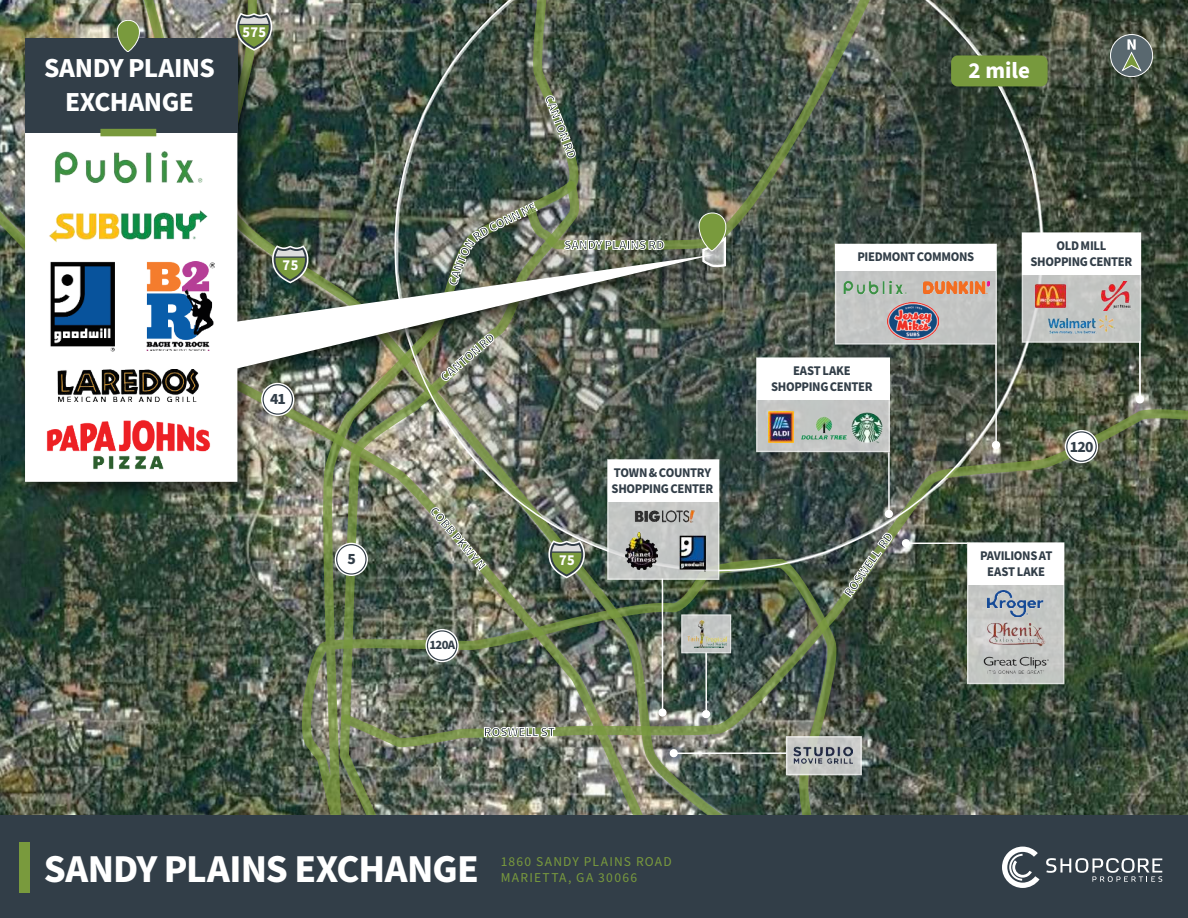
<style>
.page{position:relative;width:1188px;height:918px;background:#fff}
.page>*{position:absolute;margin:0;border:0;box-sizing:border-box;transform-origin:0 0}
.t1{font:700 39.6px "Source Sans Pro";letter-spacing:-.02em;color:#fff}
.t2{font:700 27.6px/33.2px "Source Sans Pro";letter-spacing:-.02em;color:#fff;text-align:center}
.t3{font:700 22.95px "Source Sans Pro";color:#fff}
.t4{font:700 15.75px "Source Sans Pro";color:#323e48}
.t5{font:700 15.15px "Source Sans Pro";letter-spacing:.03em;color:#fff;scale:.95 1}
.t6{font:700 13.5px "Source Sans Pro";letter-spacing:-.025em;color:#333e48}
.t7{font:13.5px/16.2px "Source Sans Pro";letter-spacing:.095em;color:#799a3d}
.t8{font:700 13.35px/15.9px "Source Sans Pro";letter-spacing:-.025em;color:#323e48;text-align:center;scale:.95 1}
.t9{font:700 12.75px "Source Sans Pro";color:#323e48}
</style>
<div class="page">
<img style="left:1px;top:0;width:1187px;height:815px">
<svg style="left:836px;top:409px;width:352px;height:338px;background:#3e4e3c"></svg>
<img style="left:302px;top:0;width:534px;height:815px">
<img style="left:0;top:192px;width:650px;height:623px">
<img style="left:340px;top:503px;width:239px;height:312px">
<svg style="left:1088px;top:430px;width:10px;height:33px"></svg>
<svg style="left:335px;top:543px;width:14px;height:33px"></svg>
<svg style="left:425px;top:629px;width:34px;height:33px"></svg>
<svg style="left:215px;top:0;width:57px;height:50px;background:#868e73"></svg>
<img style="left:349px;top:0;width:739px;height:616px">
<div style="left:951px;top:55px;width:97px;height:31px;background:#77993d;border-radius:7px"></div>
<div style="left:0;top:815px;width:1188px;height:103px;background:#323e48"></div>
<svg style="left:1002px;top:847px;width:38px;height:41px"></svg>
<svg style="left:1046px;top:858px;width:116px;height:24px"></svg>
<div style="left:19px;top:842px;width:10px;height:51px;background:#799a3d"></div>
<div style="left:608px;top:460px;width:111px;height:119px;background:#c5c7c5"></div>
<div style="left:607px;top:459px;width:112px;height:121px;border:1px solid #fff"></div>
<hr style="left:1139px;top:341px;width:2px;height:58px;background:#fff">
<svg style="left:1135px;top:394px;width:11px;height:11px"></svg>
<hr style="left:995px;top:344px;width:2px;height:101px;background:#fff">
<svg style="left:991px;top:439px;width:11px;height:12px"></svg>
<hr style="left:888px;top:452px;width:2px;height:62px;background:#fff">
<svg style="left:884px;top:508px;width:11px;height:12px"></svg>
<hr style="left:705px;top:653px;width:2px;height:61px;background:#fff">
<svg style="left:701px;top:708px;width:11px;height:12px"></svg>
<hr style="left:674px;top:752px;width:113px;height:2px;background:#fff">
<svg style="left:668px;top:748px;width:12px;height:11px"></svg>
<hr style="left:662px;top:579px;width:1px;height:134px;background:#fff">
<svg style="left:658px;top:707px;width:10px;height:11px"></svg>
<hr style="left:906px;top:542px;width:62px;height:2px;background:#fff">
<svg style="left:900px;top:538px;width:12px;height:11px"></svg>
<div style="left:786px;top:736px;width:76px;height:39px;background:#c8c9c6;border:1px solid #fff"></div>
<div style="left:681px;top:614px;width:50px;height:39px;background:#c3c6c5;border:1px solid #fff"></div>
<img style="left:793px;top:746px;width:60px;height:19px">
<img style="left:634px;top:510px;width:61px;height:15px">
<img style="left:625px;top:532px;width:32px;height:38px">
<img style="left:679px;top:536px;width:27px;height:36px">
<img style="left:687px;top:620px;width:40px;height:28px">
<div style="left:968px;top:543px;width:96px;height:141px;background:#c5c7c4"></div>
<div style="left:967px;top:542px;width:97px;height:142px;border:1px solid #fff"></div>
<div style="left:968px;top:543px;width:96px;height:42px;background:#fff"></div>
<img style="left:987px;top:591px;width:57px;height:26px">
<img style="left:985px;top:621px;width:61px;height:27px">
<img style="left:984px;top:656px;width:64px;height:18px">
<div style="left:757px;top:358px;width:132px;height:94px;background:#c3c5c4"></div>
<div style="left:756px;top:357px;width:134px;height:95px;border:1px solid #fff"></div>
<div style="left:757px;top:358px;width:132px;height:42px;background:#fff"></div>
<img style="left:768px;top:412px;width:26px;height:31px">
<img style="left:801px;top:416px;width:46px;height:24px">
<img style="left:851px;top:412px;width:32px;height:32px">
<div style="left:836px;top:244px;width:160px;height:100px;background:#c3c4c3"></div>
<div style="left:835px;top:244px;width:162px;height:101px;border:1px solid #fff"></div>
<div style="left:836px;top:244px;width:160px;height:27px;background:#fff"></div>
<img style="left:843px;top:280px;width:64px;height:15px">
<img style="left:923px;top:282px;width:66px;height:11px">
<img style="left:888px;top:303px;width:51px;height:37px">
<div style="left:1022px;top:233px;width:118px;height:109px;background:#c2c4c2"></div>
<div style="left:1022px;top:232px;width:119px;height:111px;border:1px solid #fff"></div>
<div style="left:1022px;top:233px;width:118px;height:42px;background:#fff"></div>
<img style="left:1048px;top:313px;width:70px;height:22px">
<img style="left:1034px;top:283px;width:33px;height:25px">
<img style="left:1101px;top:281px;width:29px;height:30px">
<img style="left:14px;top:50px;width:722px;height:453px">
<img style="left:25px;top:61px;width:689px;height:421px">
<div style="left:25px;top:38px;width:213px;height:95px;background:#323e48"></div>
<img style="left:49px;top:146px;width:159px;height:42px">
<div style="left:100px;top:129px;width:56px;height:7px;background:#799a3d"></div>
<img style="left:49px;top:262px;width:66px;height:89px">
<img style="left:42px;top:203px;width:173px;height:45px">
<img style="left:147px;top:262px;width:67px;height:89px">
<svg style="left:117px;top:20px;width:23px;height:32px"></svg>
<img style="left:46px;top:398px;width:165px;height:93px">
<img style="left:55px;top:369px;width:146px;height:32px">
<svg style="left:699px;top:213px;width:29px;height:55px;background:#92a375"></svg>
<div style="left:1111px;top:35px;width:42px;height:42px;background:#59686f;border-radius:50%"></div>
<div style="left:1110px;top:34px;width:43px;height:43px;border:1px solid #fff;border-radius:50%"></div>
<svg style="left:1121px;top:39px;width:21px;height:33px"></svg>
<img style="left:448px;top:202px;width:90px;height:84px">
<h2 class="t2" style="left:44px;top:51px;width:172px">SANDY PLAINS<br>EXCHANGE</h2>
<p class="t5" style="left:242px;top:23px;width:27px">575</p>
<p class="t5" style="left:283px;top:256px;width:18px">75</p>
<p class="t4" style="left:270px;top:390px;width:18px">41</p>
<p class="t4" style="left:347px;top:550px;width:10px">5</p>
<p class="t6" style="left:556px;top:93px;width:69px;rotate:69deg">CANTON RD</p>
<p class="t6" style="left:437px;top:373px;width:69px;rotate:-40deg">CANTON RD</p>
<p class="t6" style="left:438px;top:503px;width:80px;rotate:49deg">COBB PKWY N</p>
<p class="t9" style="left:429px;top:637px;width:27px">120A</p>
<p class="t6" style="left:564px;top:237px;width:102px">SANDY PLAINS RD</p>
<p class="t5" style="left:559px;top:551px;width:18px">75</p>
<p class="t8" style="left:612px;top:464px;width:109px;text-align:left">TOWN &amp; COUNTRY<br>SHOPPING CENTER</p>
<p class="t6" style="left:483px;top:724px;width:73px">ROSWELL ST</p>
<h1 class="t1" style="left:44px;top:845px;width:437px">SANDY PLAINS EXCHANGE</h1>
<p class="t7" style="left:501px;top:854px;width:173px">1860 SANDY PLAINS ROAD<br>MARIETTA, GA 30066</p>
<h3 class="t3" style="left:969px;top:57px;width:63px">2 mile</h3>
<p class="t8" style="left:857px;top:249px;width:125px">PIEDMONT COMMONS</p>
<p class="t8" style="left:1031px;top:237px;width:109px">OLD MILL<br>SHOPPING CENTER</p>
<p class="t8" style="left:771px;top:363px;width:109px">EAST LAKE<br>SHOPPING CENTER</p>
<p class="t6" style="left:840px;top:591px;width:77px;rotate:-55deg">ROSWELL RD</p>
<p class="t4" style="left:1070px;top:437px;width:25px">120</p>
<p class="t8" style="left:980px;top:547px;width:78px">PAVILIONS AT<br>EAST LAKE</p>
</div>
